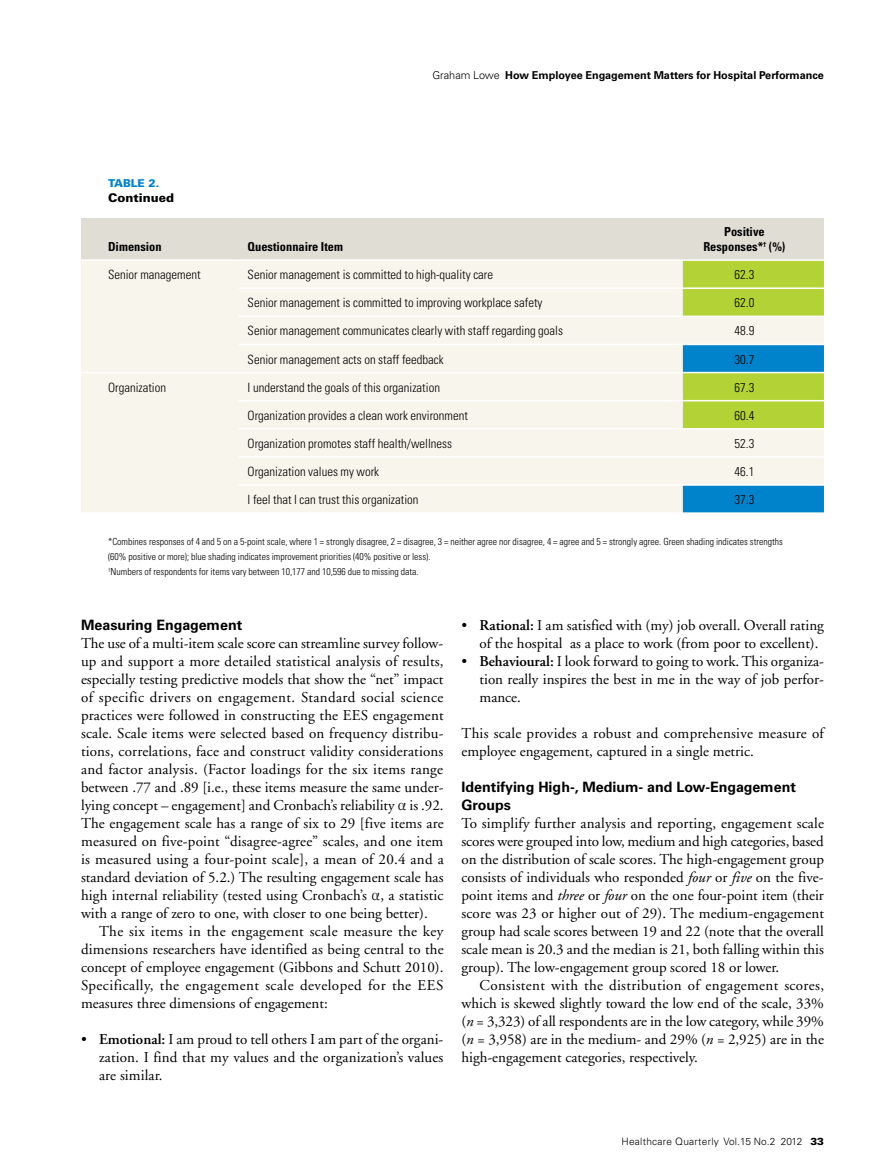
<style>
.page{position:relative;width:878px;height:1175px;background:#fff}
.page>*{position:absolute;margin:0;border:0;box-sizing:border-box;transform-origin:0 0}
.t1{font:15px/18px "Adobe Garamond";color:#000;text-align:justify}
.t2{font:700 14.25px/18px "Univers";color:#000}
.t3{font:300 condensed 12.75px "Univers";color:#000}
.t4{font:700 condensed 12.3px/15px "Univers";color:#000;text-align:center}
.t5{font:900 12px "Univers";color:#000}
.t6{font:700 10.8px "Univers";color:#000}
.t7{font:900 10.8px "Univers";color:#0083ca}
.t8{font:300 10.2px "Univers";letter-spacing:.025em;color:#000}
.t9{font:300 condensed 9.75px/15px "Univers";color:#000}
.s1{font-weight:300}
.s2{font-family:"M Ma Greek"}
.s3{font-weight:600}
.s4{font-style:italic}
.s5{font-weight:900}
</style>
<div class="page">
<svg style="left:81px;top:218px;width:743px;height:294px;background:#e6ebda"></svg>
<hr style="left:81px;top:259px;width:157px;height:2px;background:#fff">
<hr style="left:238px;top:259px;width:444px;height:2px;background:#fff">
<hr style="left:682px;top:259px;width:142px;height:2px;background:#fff">
<hr style="left:238px;top:287px;width:444px;height:2px;background:#fff">
<hr style="left:682px;top:287px;width:142px;height:2px;background:#fff">
<hr style="left:238px;top:315px;width:444px;height:2px;background:#fff">
<hr style="left:682px;top:315px;width:142px;height:2px;background:#fff">
<hr style="left:238px;top:344px;width:444px;height:1px;background:#fff">
<hr style="left:682px;top:344px;width:142px;height:1px;background:#fff">
<hr style="left:81px;top:372px;width:157px;height:1px;background:#fff">
<hr style="left:238px;top:372px;width:444px;height:1px;background:#fff">
<hr style="left:682px;top:372px;width:142px;height:1px;background:#fff">
<hr style="left:238px;top:400px;width:444px;height:1px;background:#fff">
<hr style="left:682px;top:400px;width:142px;height:1px;background:#fff">
<hr style="left:238px;top:428px;width:444px;height:1px;background:#fff">
<hr style="left:682px;top:428px;width:142px;height:1px;background:#fff">
<hr style="left:238px;top:456px;width:444px;height:1px;background:#fff">
<hr style="left:682px;top:456px;width:142px;height:1px;background:#fff">
<hr style="left:238px;top:484px;width:444px;height:2px;background:#fff">
<hr style="left:682px;top:484px;width:142px;height:2px;background:#fff">
<p class="t7" style="left:108px;top:177px;width:53px">TABLE 2.</p>
<p class="t5" style="left:108px;top:190px;width:68px">Continued</p>
<p class="t4" style="left:108px;top:239px;width:55px">Dimension</p>
<p class="t4" style="left:248px;top:239px;width:97px">Questionnaire Item</p>
<p class="t6" style="left:432px;top:69px;width:393px"><span class="s1">Graham Lowe</span> How Employee Engagement Matters for Hospital Performance</p>
<p class="t4" style="left:703px;top:224px;width:83px">Positive<br>Responses*<sup>†</sup> (%)</p>
<p class="t3" style="left:108px;top:267px;width:94px">Senior management</p>
<p class="t3" style="left:247px;top:267px;width:247px">Senior management is committed to high-quality care</p>
<p class="t3" style="left:734px;top:267px;width:21px">62.3</p>
<p class="t3" style="left:247px;top:295px;width:296px">Senior management is committed to improving workplace safety</p>
<p class="t3" style="left:734px;top:295px;width:21px">62.0</p>
<p class="t3" style="left:247px;top:323px;width:317px">Senior management communicates clearly with staff regarding goals</p>
<p class="t3" style="left:734px;top:323px;width:21px">48.9</p>
<p class="t3" style="left:247px;top:351px;width:198px">Senior management acts on staff feedback</p>
<p class="t3" style="left:734px;top:351px;width:21px">30.7</p>
<p class="t3" style="left:108px;top:379px;width:60px">Organization</p>
<p class="t3" style="left:247px;top:379px;width:194px">I understand the goals of this organization</p>
<p class="t3" style="left:734px;top:379px;width:21px">67.3</p>
<p class="t3" style="left:247px;top:407px;width:222px">Organization provides a clean work environment</p>
<p class="t3" style="left:734px;top:407px;width:21px">60.4</p>
<p class="t3" style="left:247px;top:436px;width:206px">Organization promotes staff health/wellness</p>
<p class="t3" style="left:734px;top:436px;width:21px">52.3</p>
<p class="t3" style="left:247px;top:464px;width:133px">Organization values my work</p>
<p class="t3" style="left:734px;top:464px;width:21px">46.1</p>
<p class="t3" style="left:247px;top:492px;width:172px">I feel that I can trust this organization</p>
<p class="t3" style="left:734px;top:492px;width:21px">37.3</p>
<p class="t9" style="left:108px;top:534px;width:676px">*Combines responses of 4 and 5 on a 5-point scale, where 1 = strongly disagree, 2 = disagree, 3 = neither agree nor disagree, 4 = agree and 5 = strongly agree. Green shading indicates strengths (60% positive or more); blue shading indicates improvement priorities (40% positive or less).<br><sup>†</sup>Numbers of respondents for items vary between 10,177 and 10,596 due to missing data.</p>
<p class="t2" style="left:81px;top:616px;width:163px">Measuring Engagement</p>
<p class="t1" style="left:81px;top:635px;width:364px">The use of a multi-item scale score can streamline survey follow&shy;up and support a more detailed statistical analysis of results, especially testing predictive models that show the “net” impact of specific drivers on engagement. Standard social science practices were followed in constructing the EES engagement scale. Scale items were selected based on frequency distribu&shy;tions, correlations, face and construct validity considerations and factor analysis. (Factor loadings for the six items range between .77 and .89 [i.e., these items measure the same under&shy;lying concept – engagement] and Cronbach’s reliability <span class="s2">a</span> is .92.<br>The engagement scale has a range of six to 29 [five items are measured on five-point “disagree-agree” scales, and one item is measured using a four-point scale], a mean of 20.4 and a standard deviation of 5.2.) The resulting engagement scale has high internal reliability (tested using Cronbach’s <span class="s2">a</span>, a statistic with a range of zero to one, with closer to one being better).</p>
<p class="t1" style="left:81px;top:923px;width:364px;text-indent:18px">The six items in the engagement scale measure the key dimensions researchers have identified as being central to the concept of employee engagement (Gibbons and Schutt 2010).<br>Specifically, the engagement scale developed for the EES measures three dimensions of engagement:</p>
<p class="t1" style="left:99px;top:1031px;width:346px;text-indent:-18px">• <span class="s3">Emotional:</span> I am proud to tell others I am part of the organi&shy;zation. I find that my values and the organization’s values are similar.</p>
<p class="t1" style="left:479px;top:617px;width:346px;text-indent:-18px">• <span class="s3">Rational:</span> I am satisfied with (my) job overall. Overall rating of the hospital as a place to work (from poor to excellent).</p>
<p class="t1" style="left:479px;top:653px;width:346px;text-indent:-18px">• <span class="s3">Behavioural:</span> I look forward to going to work. This organiza&shy;tion really inspires the best in me in the way of job perfor&shy;mance.</p>
<p class="t1" style="left:461px;top:725px;width:364px">This scale provides a robust and comprehensive measure of employee engagement, captured in a single metric.</p>
<p class="t2" style="left:461px;top:778px;width:336px">Identifying High-, Medium- and Low-Engagement<br>Groups</p>
<p class="t1" style="left:461px;top:815px;width:364px">To simplify further analysis and reporting, engagement scale scores were grouped into low, medium and high categories, based on the distribution of scale scores. The high-engagement group consists of individuals who responded <span class="s4">four</span> or <span class="s4">five</span> on the five&shy;point items and <span class="s4">three</span> or <span class="s4">four</span> on the one four-point item (their score was 23 or higher out of 29). The medium-engagement group had scale scores between 19 and 22 (note that the overall scale mean is 20.3 and the median is 21, both falling within this group). The low-engagement group scored 18 or lower.</p>
<p class="t1" style="left:461px;top:977px;width:364px;text-indent:18px">Consistent with the distribution of engagement scores, which is skewed slightly toward the low end of the scale, 33% (<span class="s4">n</span> = 3,323) of all respondents are in the low category, while 39% (<span class="s4">n</span> = 3,958) are in the medium- and 29% (<span class="s4">n</span> = 2,925) are in the high-engagement categories, respectively.</p>
<p class="t8" style="left:621px;top:1134px;width:204px">Healthcare Quarterly Vol.15 No.2 2012 <span class="s5">33</span></p>
</div>
